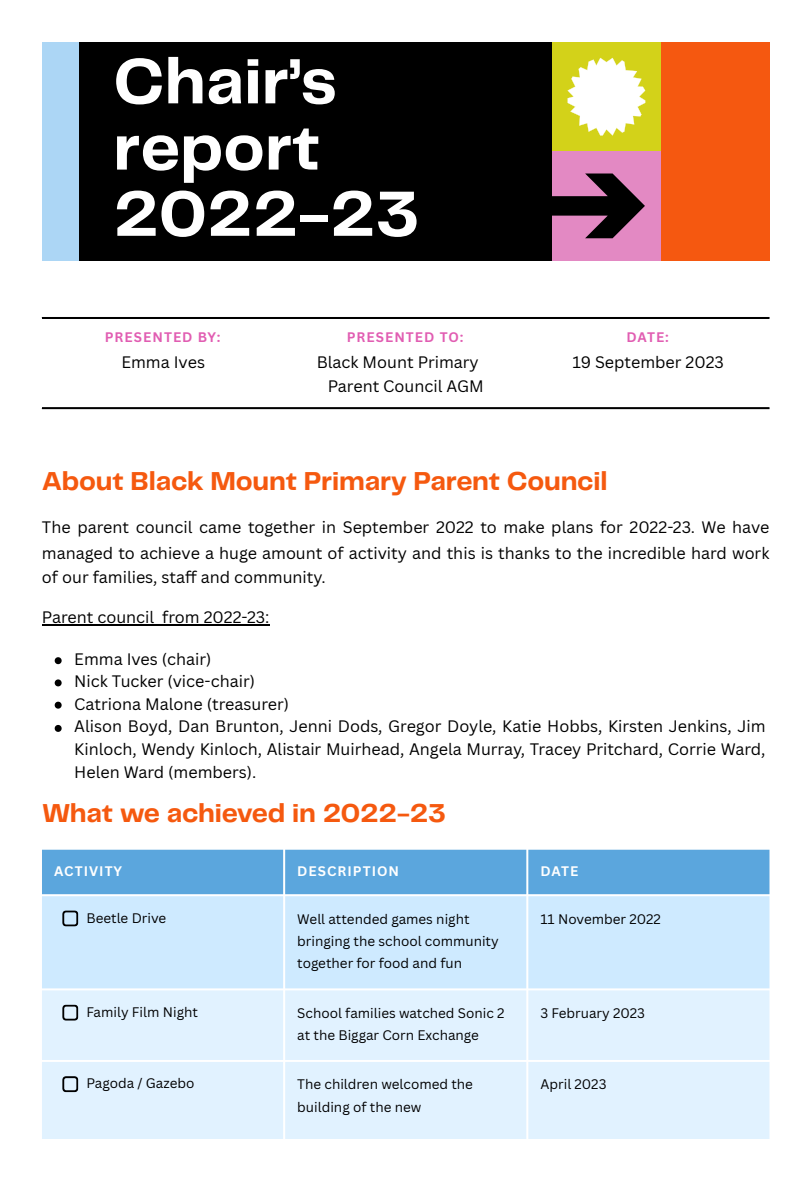
<style>
.page{position:relative;width:810px;height:1181px;background:#fff}
.page>*{position:absolute;margin:0;border:0;box-sizing:border-box;transform-origin:0 0}
.t1{font:700 66.3px/66.2px "Telegraf";color:#fff}
.t2{font:700 27px "Telegraf";letter-spacing:-.01em;color:#f5590f}
.t3{font:16.2px/24.8px "Canva Sans";color:#000;text-align:justify}
.t4{font:13.5px/22.2px "Canva Sans";color:#000}
.t5{font:700 13.5px "Canva Sans";letter-spacing:.075em;color:#e15db2}
.t6{font:700 13.5px "Canva Sans";letter-spacing:.075em;color:#fff}
</style>
<div class="page">
<hr style="left:42px;top:624px;width:228px;height:1px;background:#000">
<div style="left:42px;top:42px;width:727px;height:218px;background:#000"></div>
<div style="left:42px;top:42px;width:36px;height:218px;background:#acd6f5"></div>
<div style="left:552px;top:42px;width:109px;height:109px;background:#d3d219"></div>
<div style="left:661px;top:42px;width:108px;height:218px;background:#f55810"></div>
<div style="left:552px;top:151px;width:109px;height:109px;background:#e389c3"></div>
<svg style="left:552px;top:173px;width:93px;height:65px"></svg>
<svg style="left:568px;top:58px;width:77px;height:78px"></svg>
<hr style="left:42px;top:317px;width:727px;height:2px;background:#000">
<hr style="left:42px;top:407px;width:727px;height:2px;background:#000">
<svg style="left:55px;top:657px;width:7px;height:7px"></svg>
<svg style="left:55px;top:679px;width:7px;height:7px"></svg>
<svg style="left:55px;top:701px;width:7px;height:7px"></svg>
<svg style="left:55px;top:725px;width:7px;height:7px"></svg>
<div style="left:42px;top:849px;width:727px;height:45px;background:#5ba6dd"></div>
<div style="left:42px;top:896px;width:727px;height:92px;background:#ceeaff"></div>
<div style="left:42px;top:990px;width:727px;height:148px;background:#e1f2ff"></div>
<svg style="left:62px;top:910px;width:16px;height:16px"></svg>
<svg style="left:62px;top:1004px;width:16px;height:16px"></svg>
<svg style="left:62px;top:1076px;width:16px;height:16px"></svg>
<p class="t1" style="left:113px;top:52px;width:308px">Chair’s report<br>2022-23</p>
<p class="t5" style="left:105px;top:328px;width:117px">PRESENTED BY:</p>
<p class="t3" style="left:121px;top:349px;width:85px">Emma Ives</p>
<p class="t5" style="left:347px;top:328px;width:118px">PRESENTED TO:</p>
<p class="t3" style="left:328px;top:349px;width:157px;line-height:24.3px;text-indent:-11px">Black Mount Primary<br>Parent Council AGM</p>
<p class="t5" style="left:626px;top:328px;width:44px">DATE:</p>
<p class="t3" style="left:573px;top:349px;width:153px">19 September 2023</p>
<h1 class="t2" style="left:42px;top:469px;width:567px">About Black Mount Primary Parent Council</h1>
<p class="t3" style="left:42px;top:514px;width:729px">The parent council came together in September 2022 to make plans for 2022-23. We have managed to achieve a huge amount of activity and this is thanks to the incredible hard work of our families, staff and community.</p>
<p class="t3" style="left:42px;top:604px;width:229px">Parent council from 2022-23:</p>
<p class="t3" style="left:74px;top:646px;width:139px">Emma Ives (chair)</p>
<p class="t3" style="left:74px;top:668px;width:182px">Nick Tucker (vice-chair)</p>
<p class="t3" style="left:74px;top:691px;width:216px">Catriona Malone (treasurer)</p>
<p class="t3" style="left:74px;top:714px;width:693px;line-height:22.8px">Alison Boyd, Dan Brunton, Jenni Dods, Gregor Doyle, Katie Hobbs, Kirsten Jenkins, Jim Kinloch, Wendy Kinloch, Alistair Muirhead, Angela Murray, Tracey Pritchard, Corrie Ward, Helen Ward (members).</p>
<h1 class="t2" style="left:42px;top:802px;width:405px">What we achieved in 2022-23</h1>
<p class="t6" style="left:54px;top:861px;width:70px">ACTIVITY</p>
<p class="t6" style="left:297px;top:861px;width:103px">DESCRIPTION</p>
<p class="t6" style="left:540px;top:861px;width:39px">DATE</p>
<p class="t4" style="left:86px;top:906px;width:81px">Beetle Drive</p>
<p class="t4" style="left:297px;top:907px;width:203px">Well attended games night bringing the school community together for food and fun</p>
<p class="t4" style="left:540px;top:907px;width:122px">11 November 2022</p>
<p class="t4" style="left:86px;top:1000px;width:113px">Family Film Night</p>
<p class="t4" style="left:297px;top:1001px;width:209px">School families watched Sonic 2 at the Biggar Corn Exchange</p>
<p class="t4" style="left:540px;top:1001px;width:106px">3 February 2023</p>
<p class="t4" style="left:86px;top:1071px;width:109px">Pagoda / Gazebo</p>
<p class="t4" style="left:297px;top:1072px;width:177px">The children welcomed the building of the new</p>
<p class="t4" style="left:540px;top:1072px;width:68px">April 2023</p>
</div>
